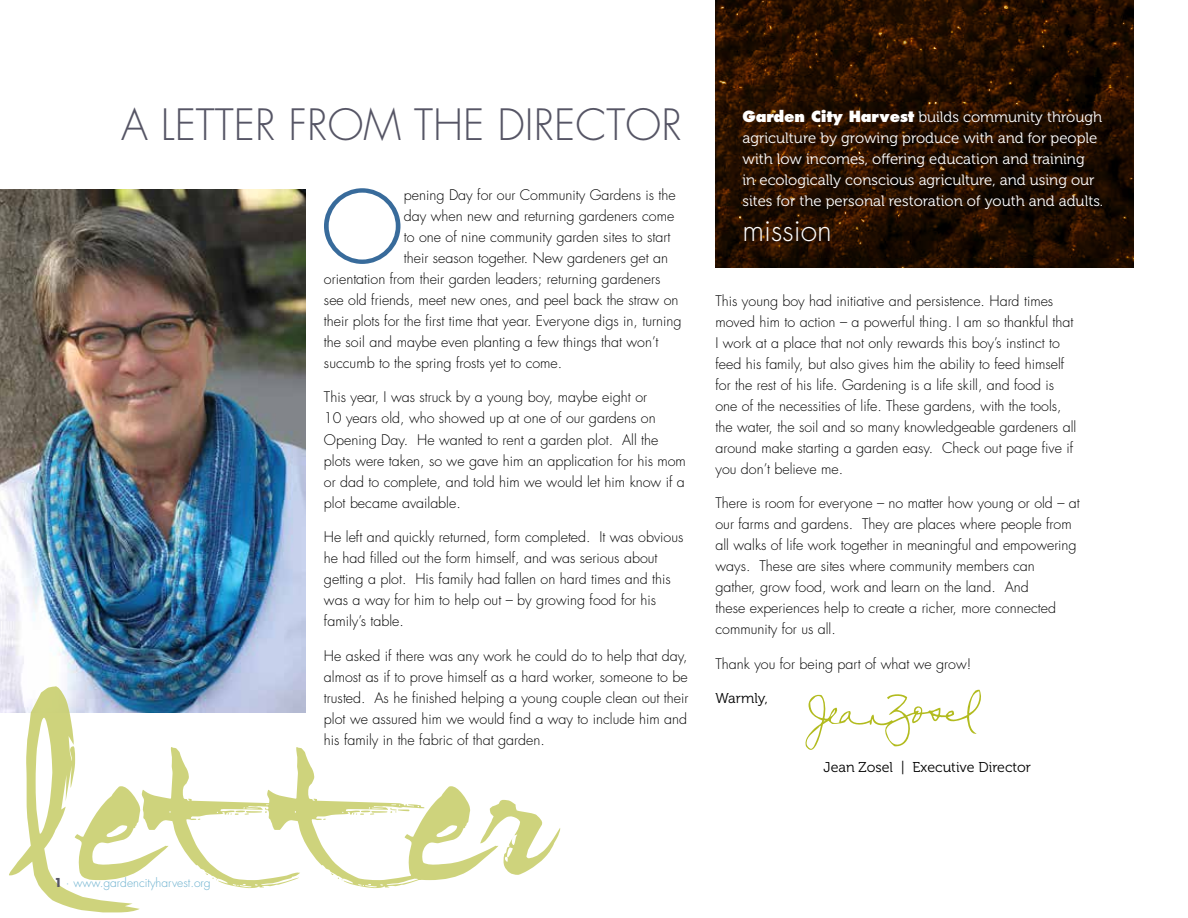
<style>
.page{position:relative;width:1188px;height:918px;background:#fff}
.page>*{position:absolute;margin:0;border:0;box-sizing:border-box;transform-origin:0 0}
.t1{font:300 97.8px "Futura";color:#386b9b}
.t2{font:300 42px "Futura";color:#565565}
.t3{font:300 30px "Futura";color:#fff}
.t4{font:15px/21px "Museo 300";color:#fff}
.t5{font:300 14.25px/21px "Futura";color:#000}
.t6{font:14.25px "Museo 300";color:#000}
.t7{font:300 12px "Futura";color:#6ab0ce}
.s1{font-family:"Futura";font-weight:800}
.s2{font-weight:700;color:#565565}
</style>
<div class="page">
<img style="left:0;top:189px;width:306px;height:524px">
<svg style="left:716px;top:0;width:418px;height:268px;background:#250f00"></svg>
<svg style="left:805px;top:689px;width:176px;height:61px"></svg>
<svg style="left:9px;top:686px;width:551px;height:226px"></svg>
<h2 class="t2" style="left:121px;top:98px;width:562px">A LETTER FROM THE DIRECTOR</h2>
<p class="t4" style="left:742px;top:106px;width:362px"><span class="s1">Garden City Harvest</span> builds community through agriculture by growing produce with and for people with low incomes, offering education and training<br>in ecologically conscious agriculture, and using our sites for the personal restoration of youth and adults.</p>
<h3 class="t3" style="left:742px;top:211px;width:91px">mission</h3>
<h1 class="t1" style="left:320px;top:165px;width:85px">O</h1>
<p class="t5" style="left:404px;top:184px;width:273px">pening Day for our Community Gardens is the</p>
<p class="t5" style="left:404px;top:205px;width:272px">day when new and returning gardeners come</p>
<p class="t5" style="left:404px;top:226px;width:268px">to one of nine community garden sites to start</p>
<p class="t5" style="left:404px;top:247px;width:266px">their season together. New gardeners get an</p>
<p class="t5" style="left:324px;top:268px;width:338px">orientation from their garden leaders; returning gardeners</p>
<p class="t5" style="left:324px;top:289px;width:356px">see old friends, meet new ones, and peel back the straw on</p>
<p class="t5" style="left:324px;top:310px;width:359px">their plots for the first time that year. Everyone digs in, turning</p>
<p class="t5" style="left:324px;top:331px;width:336px">the soil and maybe even planting a few things that won’t</p>
<p class="t5" style="left:324px;top:352px;width:240px">succumb to the spring frosts yet to come.</p>
<p class="t5" style="left:324px;top:387px;width:363px">This year, I was struck by a young boy, maybe eight or<br>10 years old, who showed up at one of our gardens on Opening Day. He wanted to rent a garden plot. All the plots were taken, so we gave him an application for his mom or dad to complete, and told him we would let him know if a plot became available.</p>
<p class="t5" style="left:324px;top:527px;width:361px">He left and quickly returned, form completed. It was obvious he had filled out the form himself, and was serious about getting a plot. His family had fallen on hard times and this was a way for him to help out – by growing food for his family’s table.</p>
<p class="t5" style="left:324px;top:645px;width:366px;text-align:justify">He asked if there was any work he could do to help that day, almost as if to prove himself as a hard worker, someone to be trusted. As he finished helping a young couple clean out their plot we assured him we would find a way to include him and his family in the fabric of that garden.</p>
<p class="t5" style="left:716px;top:290px;width:362px">This young boy had initiative and persistence. Hard times moved him to action – a powerful thing. I am so thankful that I work at a place that not only rewards this boy’s instinct to feed his family, but also gives him the ability to feed himself for the rest of his life. Gardening is a life skill, and food is one of the necessities of life. These gardens, with the tools, the water, the soil and so many knowledgeable gardeners all around make starting a garden easy. Check out page five if you don’t believe me.</p>
<p class="t5" style="left:716px;top:493px;width:366px">There is room for everyone – no matter how young or old – at our farms and gardens. They are places where people from all walks of life work together in meaningful and empowering ways. These are sites where community members can<br>gather, grow food, work and learn on the land. And<br>these experiences help to create a richer, more connected community for us all.</p>
<p class="t5" style="left:716px;top:653px;width:257px">Thank you for being part of what we grow!</p>
<p class="t6" style="left:716px;top:691px;width:54px">Warmly,</p>
<p class="t7" style="left:54px;top:875px;width:158px"><span class="s2">1</span> · www.gardencityharvest.org</p>
<p class="t6" style="left:824px;top:760px;width:209px">Jean Zosel | Executive Director</p>
</div>
